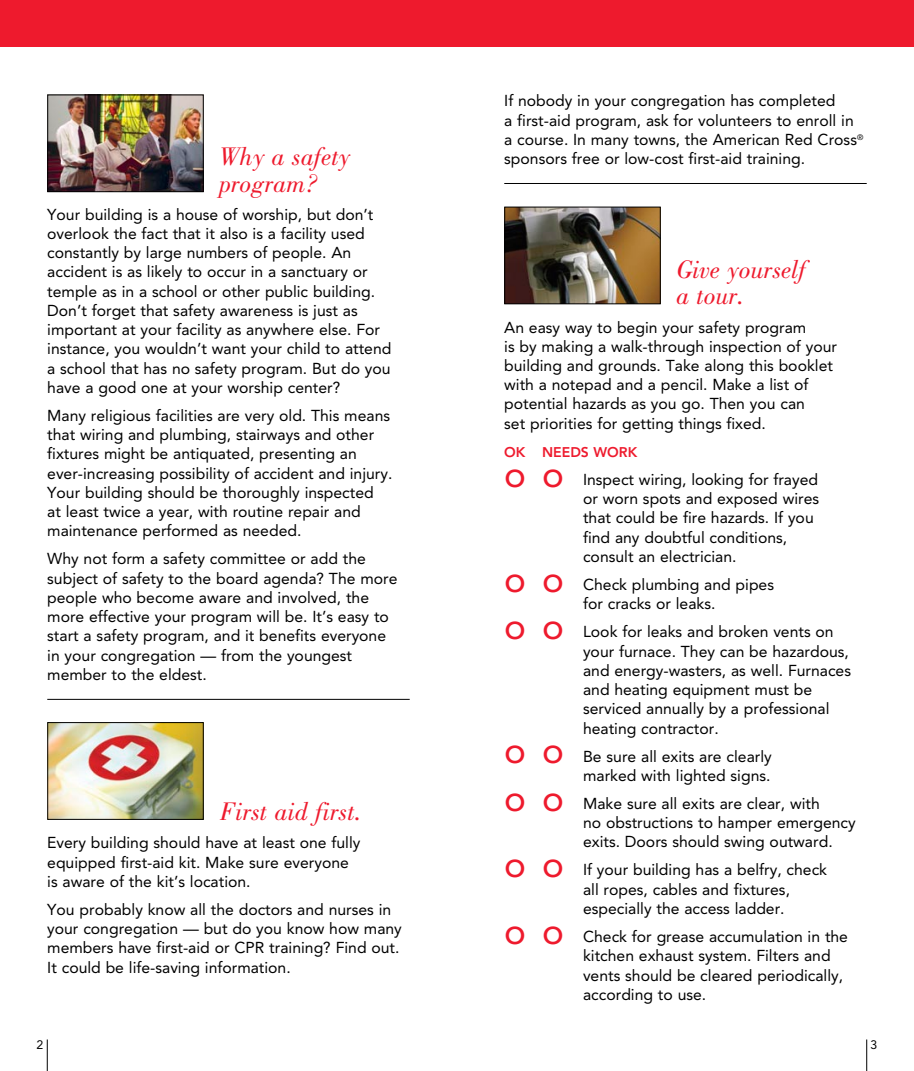
<style>
.page{position:relative;width:914px;height:1071px;background:#fff}
.page>*{position:absolute;margin:0;border:0;box-sizing:border-box;transform-origin:0 0}
.t1{font:36.75px "Avenir LT Std";color:#ee1a2d}
.t2{font:italic 26.25px/26.2px "Bodoni Std";color:#ee1a2d}
.t3{font:15.75px/19.2px "Avenir LT Std";color:#000}
.t4{font:800 14px "Avenir LT Std";color:#ee1a2d}
.t5{font:12.25px "Avenir LT Std";color:#000}
</style>
<div class="page">
<div style="left:0;top:0;width:457px;height:47px;background:#ee1a2d"></div>
<hr style="left:47px;top:1040px;width:1px;height:31px;background:#000">
<div style="left:457px;top:0;width:457px;height:47px;background:#ee1a2d"></div>
<hr style="left:866px;top:1040px;width:1px;height:31px;background:#000">
<hr style="left:47px;top:699px;width:363px;height:1px;background:#000">
<hr style="left:504px;top:183px;width:362px;height:1px;background:#000">
<img style="left:49px;top:96px;width:153px;height:94px">
<div style="left:47px;top:94px;width:157px;height:98px;border:1px solid #000"></div>
<img style="left:49px;top:724px;width:153px;height:94px">
<div style="left:47px;top:722px;width:157px;height:98px;border:1px solid #000"></div>
<img style="left:506px;top:209px;width:152px;height:93px">
<div style="left:504px;top:207px;width:156px;height:97px;border:1px solid #000"></div>
<h2 class="t2" style="left:219px;top:144px;width:133px">Why a safety program?</h2>
<p class="t3" style="left:47px;top:205px;width:345px">Your building is a house of worship, but don’t overlook the fact that it also is a facility used constantly by large numbers of people. An accident is as likely to occur in a sanctuary or temple as in a school or other public building.<br>Don’t forget that safety awareness is just as important at your facility as anywhere else. For instance, you wouldn’t want your child to attend a school that has no safety program. But do you have a good one at your worship center?</p>
<p class="t3" style="left:47px;top:406px;width:347px">Many religious facilities are very old. This means that wiring and plumbing, stairways and other fixtures might be antiquated, presenting an ever-increasing possibility of accident and injury.<br>Your building should be thoroughly inspected<br>at least twice a year, with routine repair and maintenance performed as needed.</p>
<p class="t3" style="left:47px;top:550px;width:351px">Why not form a safety committee or add the subject of safety to the board agenda? The more people who become aware and involved, the more effective your program will be. It’s easy to start a safety program, and it benefits everyone in your congregation — from the youngest member to the eldest.</p>
<h2 class="t2" style="left:219px;top:799px;width:144px">First aid first.</h2>
<p class="t3" style="left:47px;top:833px;width:314px">Every building should have at least one fully equipped first-aid kit. Make sure everyone is aware of the kit’s location.</p>
<p class="t3" style="left:47px;top:900px;width:356px">You probably know all the doctors and nurses in your congregation — but do you know how many members have first-aid or CPR training? Find out.<br>It could be life-saving information.</p>
<p class="t5" style="left:37px;top:1037px;width:8px">2</p>
<p class="t3" style="left:504px;top:91px;width:360px">If nobody in your congregation has completed<br>a first-aid program, ask for volunteers to enroll in a course. In many towns, the American Red Cross<sup>® </sup>sponsors free or low-cost first-aid training.</p>
<h2 class="t2" style="left:676px;top:257px;width:131px">Give yourself a tour.</h2>
<p class="t3" style="left:504px;top:318px;width:334px">An easy way to begin your safety program<br>is by making a walk-through inspection of your building and grounds. Take along this booklet with a notepad and a pencil. Make a list of potential hazards as you go. Then you can<br>set priorities for getting things fixed.</p>
<p class="t4" style="left:504px;top:444px;width:135px">OK NEEDS WORK</p>
<h1 class="t1" style="left:504px;top:453px;width:61px">o o</h1>
<p class="t3" style="left:583px;top:470px;width:237px">Inspect wiring, looking for frayed or worn spots and exposed wires that could be fire hazards. If you find any doubtful conditions, consult an electrician.</p>
<h1 class="t1" style="left:504px;top:558px;width:61px">o o</h1>
<p class="t3" style="left:583px;top:575px;width:192px">Check plumbing and pipes for cracks or leaks.</p>
<h1 class="t1" style="left:504px;top:605px;width:61px">o o</h1>
<p class="t3" style="left:583px;top:622px;width:269px">Look for leaks and broken vents on your furnace. They can be hazardous, and energy-wasters, as well. Furnaces and heating equipment must be serviced annually by a professional heating contractor.</p>
<h1 class="t1" style="left:504px;top:729px;width:61px">o o</h1>
<p class="t3" style="left:583px;top:747px;width:190px">Be sure all exits are clearly marked with lighted signs.</p>
<h1 class="t1" style="left:504px;top:777px;width:61px">o o</h1>
<p class="t3" style="left:583px;top:794px;width:274px">Make sure all exits are clear, with<br>no obstructions to hamper emergency exits. Doors should swing outward.</p>
<h1 class="t1" style="left:504px;top:843px;width:61px">o o</h1>
<p class="t3" style="left:583px;top:861px;width:245px">If your building has a belfry, check all ropes, cables and fixtures, especially the access ladder.</p>
<h1 class="t1" style="left:504px;top:910px;width:61px">o o</h1>
<p class="t3" style="left:583px;top:927px;width:266px">Check for grease accumulation in the kitchen exhaust system. Filters and vents should be cleared periodically, according to use.</p>
<p class="t5" style="left:870px;top:1037px;width:8px">3</p>
</div>
